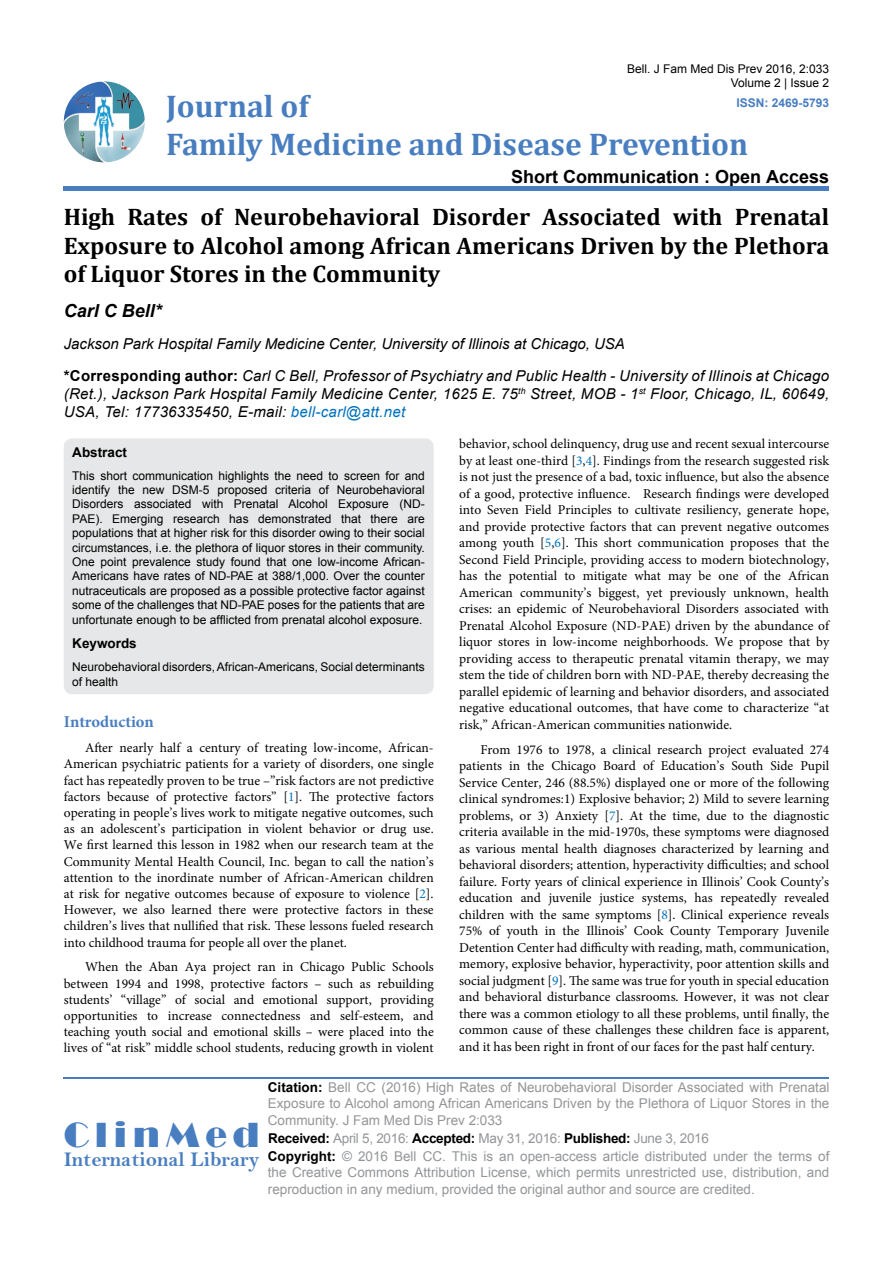
<style>
.page{position:relative;width:893px;height:1263px;background:#fff}
.page>*{position:absolute;margin:0;border:0;box-sizing:border-box;transform-origin:0 0}
.t1{font:36px "Broadway";letter-spacing:.16em;color:#487ec0}
.t2{font:700 31.5px/37.8px "Cambria";color:#487ec0}
.t3{font:700 24px/28.8px "Cambria";color:#000;text-align:justify}
.t4{font:21px "Bell MT Bold";color:#487ec0}
.t5{font:700 18px "Arial";color:#000}
.t6{font:italic 700 18px "Arial";color:#000}
.t7{font:700 16.5px "Minion Pro";color:#487ec0}
.t8{font:italic 15px/32.2px "Arial";letter-spacing:.02em;color:#000}
.t9{font:13.5px/16.5px "Minion Pro";color:#000;text-align:justify}
.t10{font:13.5px/16.2px "Arial";color:#939598}
.t11{font:700 13.5px "Arial";color:#000}
.t12{font:12px/14.4px "Arial";color:#000;text-align:justify}
.t13{font:700 12px "Arial";color:#487ec0}
.s1{font-weight:700;font-style:normal}
.s2{color:#0072bc}
.s3{font-weight:700;color:#000}
</style>
<div class="page">
<img style="left:64px;top:81px;width:81px;height:81px;border-radius:41px">
<div style="left:64px;top:186px;width:765px;height:5px;background:#487ec0"></div>
<hr style="left:64px;top:1077px;width:765px;height:2px;background:#487ec0">
<div style="left:64px;top:438px;width:370px;height:256px;background:#e6e7e8;border-radius:9px"></div>
<p class="t12" style="left:627px;top:61px;width:204px">Bell. J Fam Med Dis Prev 2016, 2:033</p>
<p class="t13" style="left:736px;top:95px;width:94px">ISSN: 2469-5793</p>
<p class="t12" style="left:731px;top:76px;width:100px">Volume 2 | Issue 2</p>
<h2 class="t2" style="left:166px;top:86px;width:584px">Journal of<br>Family Medicine and Disease Prevention</h2>
<h3 class="t5" style="left:511px;top:164px;width:320px">Short Communication : Open Access</h3>
<h3 class="t3" style="left:64px;top:201px;width:767px">High Rates of Neurobehavioral Disorder Associated with Prenatal Exposure to Alcohol among African Americans Driven by the Plethora of Liquor Stores in the Community</h3>
<h3 class="t6" style="left:64px;top:298px;width:100px">Carl C Bell*</h3>
<p class="t8" style="left:64px;top:328px;width:767px">Jackson Park Hospital Family Medicine Center, University of Illinois at Chicago, USA<br><span class="s1">*Corresponding author:</span> Carl C Bell, Professor of Psychiatry and Public Health - University of Illinois at Chicago</p>
<p class="t8" style="left:64px;top:385px;width:767px;line-height:18px">(Ret.), Jackson Park Hospital Family Medicine Center, 1625 E. 75<sup>th</sup> Street, MOB - 1<sup>st</sup> Floor, Chicago, IL, 60649,<br>USA, Tel: 17736335450, E-mail: <span class="s2">bell-carl@att.net</span></p>
<p class="t9" style="left:459px;top:436px;width:371px">behavior, school delinquency, drug use and recent sexual intercourse by at least one-third [<span class="s2">3</span>,<span class="s2">4</span>]. Findings from the research suggested risk is not just the presence of a bad, toxic influence, but also the absence of a good, protective influence. Research findings were developed into Seven Field Principles to cultivate resiliency, generate hope, and provide protective factors that can prevent negative outcomes among youth [<span class="s2">5</span>,<span class="s2">6</span>]. This short communication proposes that the Second Field Principle, providing access to modern biotechnology, has the potential to mitigate what may be one of the African American community’s biggest, yet previously unknown, health crises: an epidemic of Neurobehavioral Disorders associated with Prenatal Alcohol Exposure (ND-PAE) driven by the abundance of liquor stores in low-income neighborhoods. We propose that by providing access to therapeutic prenatal vitamin therapy, we may stem the tide of children born with ND-PAE, thereby decreasing the parallel epidemic of learning and behavior disorders, and associated negative educational outcomes, that have come to characterize “at risk,” African-American communities nationwide.</p>
<p class="t9" style="left:459px;top:741px;width:371px;text-indent:21px">From 1976 to 1978, a clinical research project evaluated 274 patients in the Chicago Board of Education’s South Side Pupil Service Center, 246 (88.5%) displayed one or more of the following clinical syndromes:1) Explosive behavior; 2) Mild to severe learning problems, or 3) Anxiety [<span class="s2">7</span>]. At the time, due to the diagnostic criteria available in the mid-1970s, these symptoms were diagnosed as various mental health diagnoses characterized by learning and behavioral disorders; attention, hyperactivity difficulties; and school failure. Forty years of clinical experience in Illinois’ Cook County’s education and juvenile justice systems, has repeatedly revealed children with the same symptoms [<span class="s2">8</span>]. Clinical experience reveals 75% of youth in the Illinois’ Cook County Temporary Juvenile Detention Center had difficulty with reading, math, communication, memory, explosive behavior, hyperactivity, poor attention skills and social judgment [<span class="s2">9</span>]. The same was true for youth in special education and behavioral disturbance classrooms. However, it was not clear there was a common etiology to all these problems, until finally, the common cause of these challenges these children face is apparent, and it has been right in front of our faces for the past half century.</p>
<p class="t11" style="left:72px;top:443px;width:56px">Abstract</p>
<p class="t12" style="left:72px;top:468px;width:354px">This short communication highlights the need to screen for and identify the new DSM-5 proposed criteria of Neurobehavioral Disorders associated with Prenatal Alcohol Exposure (ND-PAE). Emerging research has demonstrated that there are populations that at higher risk for this disorder owing to their social circumstances, i.e. the plethora of liquor stores in their community.<br>One point prevalence study found that one low-income African-Americans have rates of ND-PAE at 388/1,000. Over the counter nutraceuticals are proposed as a possible protective factor against some of the challenges that ND-PAE poses for the patients that are unfortunate enough to be afflicted from prenatal alcohol exposure.</p>
<p class="t11" style="left:72px;top:635px;width:66px">Keywords</p>
<p class="t12" style="left:72px;top:660px;width:354px">Neurobehavioral disorders, African-Americans, Social determinants of health</p>
<p class="t7" style="left:64px;top:710px;width:92px">Introduction</p>
<p class="t9" style="left:64px;top:740px;width:371px;text-indent:21px">After nearly half a century of treating low-income, African-American psychiatric patients for a variety of disorders, one single fact has repeatedly proven to be true –”risk factors are not predictive factors because of protective factors” [<span class="s2">1</span>]. The protective factors operating in people’s lives work to mitigate negative outcomes, such as an adolescent’s participation in violent behavior or drug use.<br>We first learned this lesson in 1982 when our research team at the Community Mental Health Council, Inc. began to call the nation’s attention to the inordinate number of African-American children at risk for negative outcomes because of exposure to violence [<span class="s2">2</span>].<br>However, we also learned there were protective factors in these children’s lives that nullified that risk. These lessons fueled research into childhood trauma for people all over the planet.</p>
<p class="t9" style="left:64px;top:959px;width:371px;text-indent:21px">When the Aban Aya project ran in Chicago Public Schools between 1994 and 1998, protective factors – such as rebuilding students’ “village” of social and emotional support, providing opportunities to increase connectedness and self-esteem, and teaching youth social and emotional skills – were placed into the lives of “at risk” middle school students, reducing growth in violent</p>
<h1 class="t1" style="left:64px;top:1113px;width:197px">ClinMed</h1>
<h3 class="t4" style="left:64px;top:1147px;width:197px">International Library</h3>
<p class="t10" style="left:268px;top:1079px;width:563px;text-align:justify"><span class="s3">Citation:</span> Bell CC (2016) High Rates of Neurobehavioral Disorder Associated with Prenatal Exposure to Alcohol among African Americans Driven by the Plethora of Liquor Stores in the Community. J Fam Med Dis Prev 2:033</p>
<p class="t10" style="left:268px;top:1129px;width:563px;line-height:18.3px"><span class="s3">Received:</span> April 5, 2016: <span class="s3">Accepted:</span> May 31, 2016: <span class="s3">Published:</span> June 3, 2016<br><span class="s3">Copyright:</span> © 2016 Bell CC. This is an open-access article distributed under the terms of</p>
<p class="t10" style="left:268px;top:1165px;width:563px">the Creative Commons Attribution License, which permits unrestricted use, distribution, and reproduction in any medium, provided the original author and source are credited.</p>
</div>
